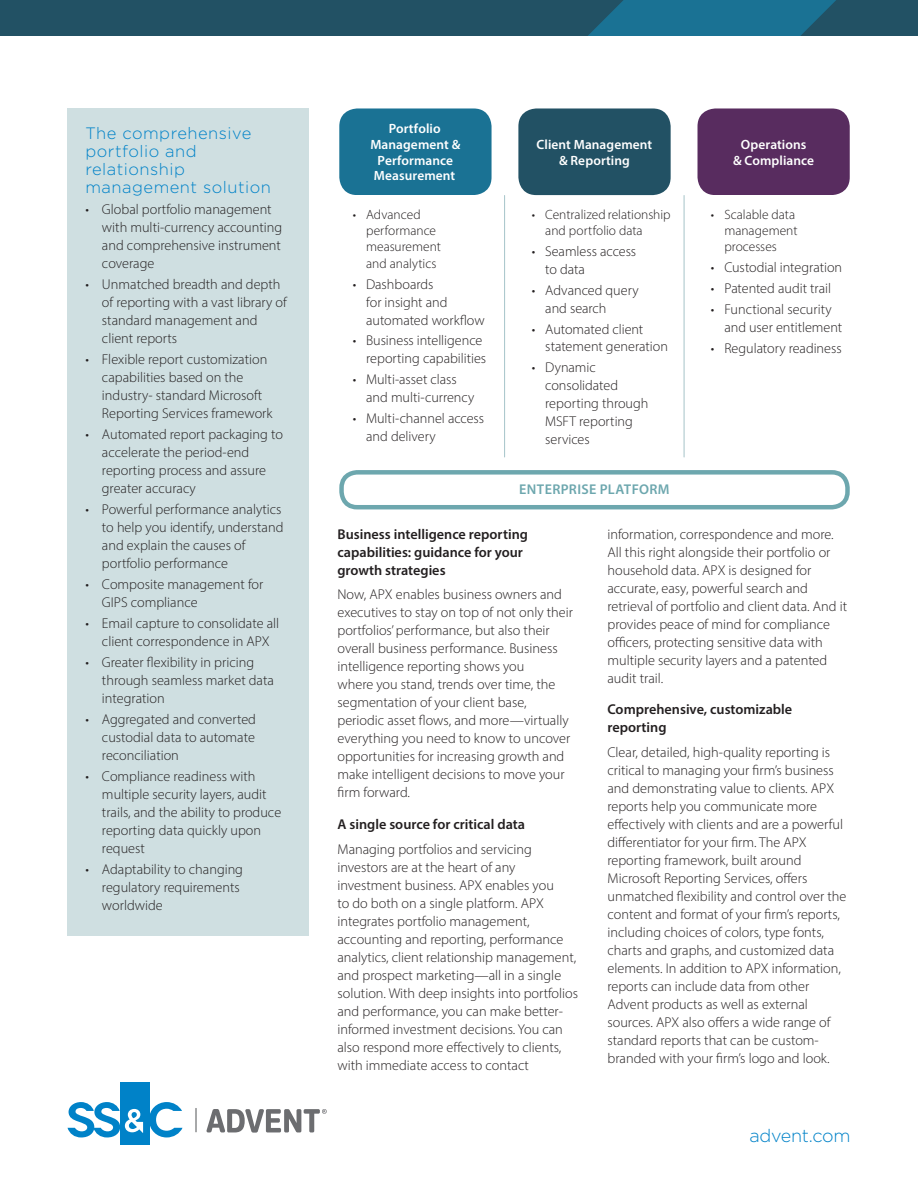
<style>
.page{position:relative;width:918px;height:1188px;background:#fff}
.page>*{position:absolute;margin:0;border:0;box-sizing:border-box;transform-origin:0 0}
.t1{font:300 18px "Gotham";letter-spacing:-.015em;color:#0082c8}
.t2{font:300 16.5px/18px "Gotham";letter-spacing:.03em;color:#0082c8}
.t3{font:300 14.25px/18px "Myriad Pro";color:#231f20}
.t4{font:600 14.25px/18px "Myriad Pro";color:#231f20}
.t5{font:600 14.25px "Myriad Pro";letter-spacing:.025em;color:#6da7ae}
.t6{font:300 13.5px/16.4px "Myriad Pro";color:#231f20}
.t7{font:600 13.5px/15.6px "Myriad Pro";letter-spacing:.005em;color:#fff;text-align:center}
</style>
<div class="page">
<div style="left:0;top:0;width:918px;height:36px;background:#225164"></div>
<svg style="left:588px;top:0;width:248px;height:36px;background:#1b6d8d"></svg>
<svg style="left:196px;top:1108px;width:1px;height:24px"></svg>
<div style="left:120px;top:1082px;width:29px;height:62px;background:#0082c8"></div>
<svg style="left:149px;top:1102px;width:34px;height:35px"></svg>
<svg style="left:68px;top:1102px;width:75px;height:35px"></svg>
<svg style="left:206px;top:1109px;width:121px;height:24px"></svg>
<div style="left:68px;top:108px;width:241px;height:828px;background:#cfdfe1"></div>
<div style="left:339px;top:108px;width:153px;height:87px;background:#1a7294;border-radius:18px"></div>
<div style="left:698px;top:108px;width:152px;height:87px;background:#582c5f;border-radius:18px"></div>
<div style="left:339px;top:470px;width:511px;height:39px;border:4px solid #6da7ae;border-radius:16px"></div>
<div style="left:518px;top:108px;width:153px;height:87px;background:#225164;border-radius:18px"></div>
<hr style="left:504px;top:195px;width:1px;height:262px;background:#a5c4c9">
<hr style="left:684px;top:195px;width:1px;height:262px;background:#a5c4c9">
<p class="t2" style="left:86px;top:126px;width:187px">The comprehensive portfolio and relationship management solution</p>
<p class="t3" style="left:102px;top:202px;width:182px;text-indent:-16px">• Global portfolio management with multi-currency accounting and comprehensive instrument coverage</p>
<p class="t3" style="left:102px;top:277px;width:186px;text-indent:-16px">• Unmatched breadth and depth of reporting with a vast library of standard management and client reports</p>
<p class="t3" style="left:102px;top:352px;width:172px;text-indent:-16px">• Flexible report customization capabilities based on the industry- standard Microsoft<br>Reporting Services framework</p>
<p class="t3" style="left:102px;top:427px;width:182px;text-indent:-16px">• Automated report packaging to accelerate the period-end reporting process and assure greater accuracy</p>
<p class="t3" style="left:102px;top:502px;width:183px;text-indent:-16px">• Powerful performance analytics to help you identify, understand and explain the causes of portfolio performance</p>
<p class="t3" style="left:102px;top:577px;width:163px;text-indent:-16px">• Composite management for<br>GIPS compliance</p>
<p class="t3" style="left:85px;top:616px;width:195px;text-align:center">• Email capture to consolidate all client correspondence in APX</p>
<p class="t3" style="left:102px;top:655px;width:173px;text-indent:-16px">• Greater flexibility in pricing through seamless market data integration</p>
<p class="t3" style="left:102px;top:712px;width:156px;text-align:justify;text-indent:-16px">• Aggregated and converted custodial data to automate reconciliation</p>
<p class="t3" style="left:102px;top:769px;width:181px;text-indent:-16px">• Compliance readiness with multiple security layers, audit trails, and the ability to produce reporting data quickly upon request</p>
<p class="t3" style="left:102px;top:862px;width:143px;text-indent:-17px">• Adaptability to changing regulatory requirements worldwide</p>
<p class="t7" style="left:370px;top:122px;width:91px">Portfolio<br>Management &amp;<br>Performance<br>Measurement</p>
<p class="t6" style="left:366px;top:207px;width:76px;text-indent:-13px">• Advanced performance measurement and analytics</p>
<p class="t3" style="left:366px;top:276px;width:120px;text-indent:-13px">• Dashboards<br>for insight and automated workflow</p>
<p class="t3" style="left:353px;top:333px;width:135px;text-align:right">• Business intelligence reporting capabilities</p>
<p class="t3" style="left:366px;top:372px;width:110px;text-indent:-13px">• Multi-asset class and multi-currency</p>
<p class="t3" style="left:366px;top:410px;width:119px;text-indent:-13px">• Multi-channel access and delivery</p>
<p class="t7" style="left:537px;top:138px;width:117px">Client Management &amp; Reporting</p>
<p class="t6" style="left:545px;top:207px;width:127px;text-indent:-13px">• Centralized relationship and portfolio data</p>
<p class="t3" style="left:545px;top:243px;width:92px;text-indent:-13px">• Seamless access to data</p>
<p class="t3" style="left:545px;top:282px;width:95px;text-indent:-13px">• Advanced query and search</p>
<p class="t3" style="left:545px;top:321px;width:124px;text-indent:-13px">• Automated client statement generation</p>
<p class="t3" style="left:545px;top:360px;width:105px;text-indent:-13px">• Dynamic consolidated reporting through<br>MSFT reporting services</p>
<p class="t5" style="left:519px;top:484px;width:152px">ENTERPRISE PLATFORM</p>
<p class="t7" style="left:733px;top:138px;width:82px">Operations<br>&amp; Compliance</p>
<p class="t6" style="left:724px;top:207px;width:75px;text-indent:-13px">• Scalable data management processes</p>
<p class="t3" style="left:711px;top:260px;width:133px">• Custodial integration</p>
<p class="t3" style="left:711px;top:281px;width:122px">• Patented audit trail</p>
<p class="t3" style="left:724px;top:302px;width:119px;text-indent:-13px">• Functional security and user entitlement</p>
<p class="t3" style="left:711px;top:340px;width:132px">• Regulatory readiness</p>
<p class="t4" style="left:337px;top:526px;width:192px">Business intelligence reporting capabilities: guidance for your growth strategies</p>
<p class="t3" style="left:337px;top:587px;width:237px">Now, APX enables business owners and executives to stay on top of not only their portfolios’performance, but also their overall business performance. Business intelligence reporting shows you<br>where you stand, trends over time, the segmentation of your client base, periodic asset flows, and more—virtually everything you need to know to uncover opportunities for increasing growth and make intelligent decisions to move your firm forward.</p>
<p class="t4" style="left:337px;top:816px;width:189px">A single source for critical data</p>
<p class="t3" style="left:337px;top:841px;width:242px">Managing portfolios and servicing investors are at the heart of any investment business. APX enables you<br>to do both on a single platform. APX integrates portfolio management, accounting and reporting, performance analytics, client relationship management, and prospect marketing—all in a single solution. With deep insights into portfolios and performance, you can make better&shy;informed investment decisions. You can also respond more effectively to clients, with immediate access to contact</p>
<p class="t3" style="left:607px;top:526px;width:241px">information, correspondence and more.<br>All this right alongside their portfolio or household data. APX is designed for accurate, easy, powerful search and retrieval of portfolio and client data. And it provides peace of mind for compliance officers, protecting sensitive data with multiple security layers and a patented audit trail.</p>
<p class="t4" style="left:607px;top:702px;width:186px">Comprehensive, customizable reporting</p>
<p class="t3" style="left:607px;top:744px;width:240px">Clear, detailed, high-quality reporting is critical to managing your firm’s business and demonstrating value to clients. APX reports help you communicate more effectively with clients and are a powerful differentiator for your firm. The APX reporting framework, built around Microsoft Reporting Services, offers unmatched flexibility and control over the content and format of your firm’s reports, including choices of colors, type fonts, charts and graphs, and customized data elements. In addition to APX information, reports can include data from other Advent products as well as external sources. APX also offers a wide range of standard reports that can be custom&shy;branded with your firm’s logo and look.</p>
<p class="t1" style="left:750px;top:1129px;width:102px">advent.com</p>
</div>
